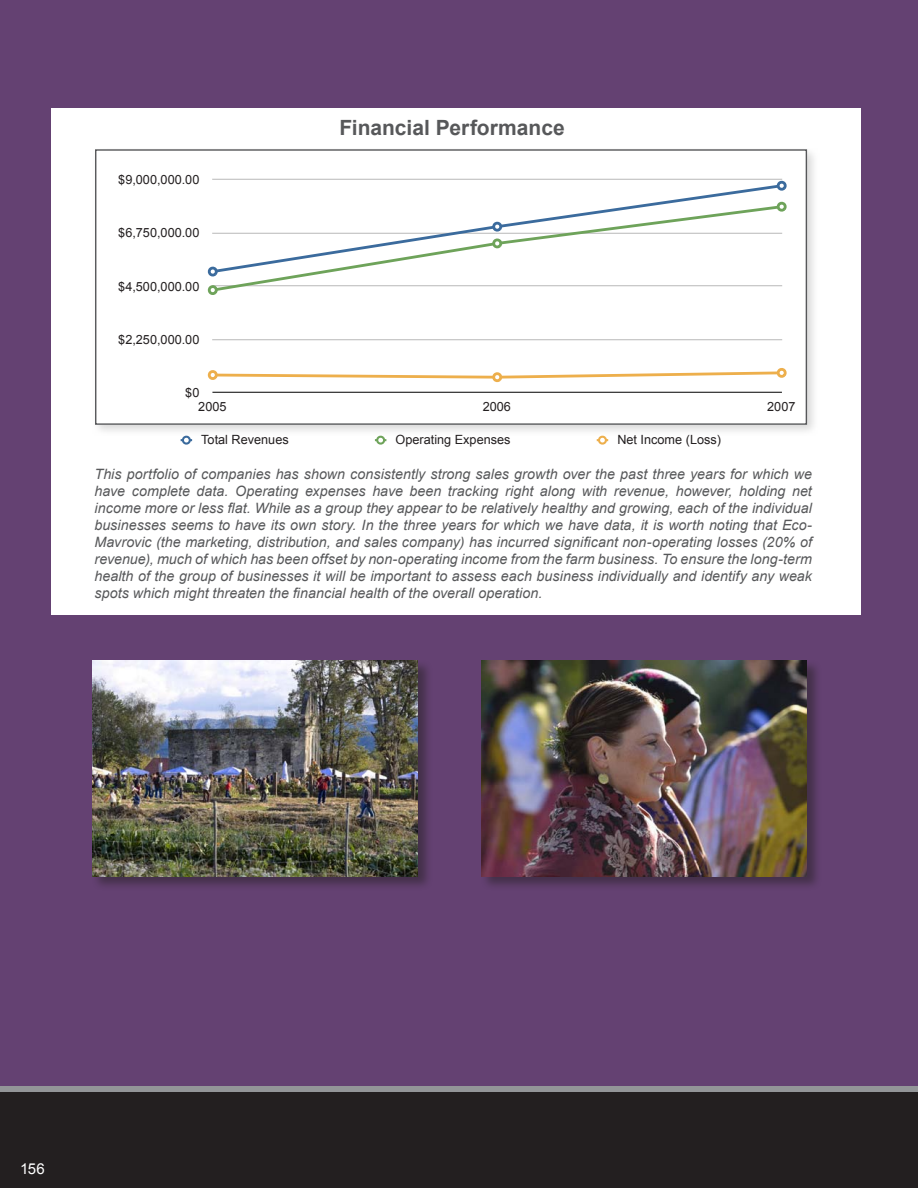
<style>
.page{position:relative;width:918px;height:1188px;background:#644172}
.page>*{position:absolute;margin:0;border:0;box-sizing:border-box;transform-origin:0 0}
.t1{font:700 21px "Arial";color:#57585a}
.t2{font:700 16.95px "Helvetica Neue";color:#000}
.Paragraphs{font:15px "Arial";color:#fff}
.Table_Graph_Text{font:italic 14.25px/17.1px "Arial";letter-spacing:.005em;color:#57585a;text-align:justify}
.t3{font:12.75px "Arial";color:#231f20}
</style>
<div class="page">
<div style="left:51px;top:108px;width:810px;height:507px;background:#fff"></div>
<img style="left:97px;top:149px;width:717px;height:283px">
<div style="left:96px;top:150px;width:710px;height:274px;background:#fff"></div>
<div style="left:95px;top:149px;width:712px;height:276px;border:1px solid #57585a"></div>
<hr style="left:212px;top:339px;width:570px;height:1px;background:#b8b8b8">
<hr style="left:212px;top:179px;width:570px;height:1px;background:#b8b8b8">
<hr style="left:213px;top:392px;width:568px;height:1px;background:#000">
<svg style="left:207px;top:368px;width:580px;height:15px"></svg>
<svg style="left:219px;top:275px;width:564px;height:16px"></svg>
<svg style="left:212px;top:185px;width:571px;height:90px"></svg>
<svg style="left:207px;top:264px;width:12px;height:31px"></svg>
<svg style="left:489px;top:219px;width:15px;height:32px"></svg>
<svg style="left:774px;top:178px;width:13px;height:37px"></svg>
<svg style="left:180px;top:435px;width:12px;height:10px"></svg>
<svg style="left:374px;top:435px;width:12px;height:10px"></svg>
<svg style="left:596px;top:435px;width:12px;height:10px"></svg>
<div style="left:91px;top:659px;width:342px;height:233px;background:#231f20;opacity:.5"></div>
<img style="left:92px;top:660px;width:326px;height:216px">
<div style="left:480px;top:659px;width:342px;height:233px;background:#231f20;opacity:.5"></div>
<img style="left:482px;top:660px;width:325px;height:216px">
<div style="left:0;top:1087px;width:918px;height:101px;background:#939598"></div>
<div style="left:0;top:1092px;width:918px;height:96px;background:#231f20"></div>
<p class="t3" style="left:118px;top:174px;width:83px">$9,000,000.00</p>
<p class="t3" style="left:118px;top:227px;width:83px">$6,750,000.00</p>
<p class="t3" style="left:118px;top:281px;width:83px">$4,500,000.00</p>
<p class="t3" style="left:118px;top:334px;width:83px">$2,250,000.00</p>
<p class="t3" style="left:185px;top:387px;width:16px">$0</p>
<p class="t1" style="left:340px;top:114px;width:227px">Financial Performance</p>
<p class="t3" style="left:198px;top:402px;width:30px">2005</p>
<p class="t3" style="left:483px;top:402px;width:30px">2006</p>
<p class="t3" style="left:767px;top:402px;width:30px">2007</p>
<p class="t3" style="left:201px;top:434px;width:89px">Total Revenues</p>
<p class="t3" style="left:396px;top:434px;width:116px">Operating Expenses</p>
<p class="t3" style="left:617px;top:434px;width:105px">Net Income (Loss)</p>
<p class="Table_Graph_Text" style="left:94px;top:465px;width:719px">This portfolio of companies has shown consistently strong sales growth over the past three years for which we have complete data. Operating expenses have been tracking right along with revenue, however, holding net income more or less flat. While as a group they appear to be relatively healthy and growing, each of the individual businesses seems to have its own story. In the three years for which we have data, it is worth noting that Eco-Mavrovic (the marketing, distribution, and sales company) has incurred significant non-operating losses (20% of revenue), much of which has been offset by non-operating income from the farm business. To ensure the long-term health of the group of businesses it will be important to assess each business individually and identify any weak spots which might threaten the financial health of the overall operation.</p>
<p class="t2" style="left:140px;top:493px;width:75px">Mavrovic</p>
<p class="Paragraphs" style="left:20px;top:1159px;width:26px">156</p>
</div>
